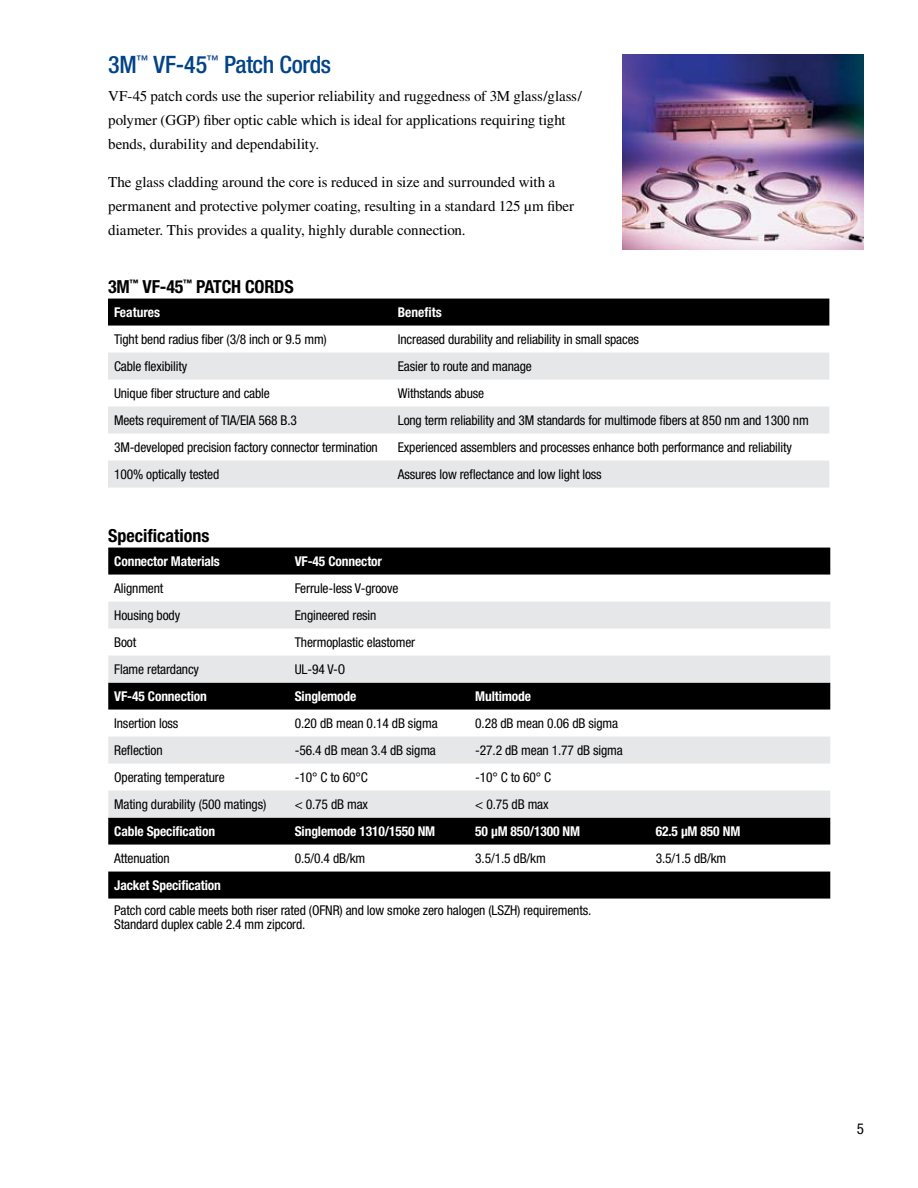
<style>
.page{position:relative;width:918px;height:1188px;background:#fff}
.page>*{position:absolute;margin:0;border:0;box-sizing:border-box;transform-origin:0 0}
.t1{font:500 condensed 24px "Helvetica Neue";letter-spacing:-.015em;color:#004388}
.t2{font:700 condensed 18px "Helvetica Neue";letter-spacing:-.005em;color:#000}
.t3{font:15px/24px "Times";letter-spacing:-.01em;color:#000}
.t4{font:condensed 13.5px/13.5px "Helvetica Neue";letter-spacing:-.01em;color:#000}
.t5{font:700 condensed 13.5px "Helvetica Neue";letter-spacing:-.01em;color:#fff}
</style>
<div class="page">
<img style="left:623px;top:54px;width:241px;height:195px">
<div style="left:108px;top:299px;width:721px;height:27px;background:#000"></div>
<svg style="left:108px;top:353px;width:721px;height:135px;fill:#e6e7e8"></svg>
<svg style="left:108px;top:548px;width:722px;height:351px;fill:#000"></svg>
<svg style="left:108px;top:602px;width:722px;height:216px;fill:#e6e7e8"></svg>
<h1 class="t1" style="left:108px;top:50px;width:224px">3M<sup>™</sup> VF-45<sup>™</sup> Patch Cords</h1>
<p class="t3" style="left:108px;top:84px;width:475px">VF-45 patch cords use the superior reliability and ruggedness of 3M glass/glass/ polymer (GGP) fiber optic cable which is ideal for applications requiring tight bends, durability and dependability.</p>
<p class="t3" style="left:108px;top:170px;width:467px">The glass cladding around the core is reduced in size and surrounded with a permanent and protective polymer coating, resulting in a standard 125 µm fiber diameter. This provides a quality, highly durable connection.</p>
<h2 class="t2" style="left:108px;top:275px;width:186px">3M<sup>™</sup> VF-45<sup>™</sup> PATCH CORDs</h2>
<p class="t5" style="left:114px;top:304px;width:48px">Features</p>
<p class="t5" style="left:398px;top:304px;width:45px">Benefits</p>
<p class="t4" style="left:114px;top:333px;width:214px">Tight bend radius fiber (3/8 inch or 9.5 mm)</p>
<p class="t4" style="left:398px;top:333px;width:243px">Increased durability and reliability in small spaces</p>
<p class="t4" style="left:114px;top:360px;width:75px">Cable flexibility</p>
<p class="t4" style="left:398px;top:360px;width:136px">Easier to route and manage</p>
<p class="t4" style="left:114px;top:387px;width:157px">Unique fiber structure and cable</p>
<p class="t4" style="left:398px;top:387px;width:88px">Withstands abuse</p>
<p class="t4" style="left:114px;top:414px;width:185px">Meets requirement of TIA/EIA 568 B.3</p>
<p class="t4" style="left:398px;top:414px;width:413px">Long term reliability and 3M standards for multimode fibers at 850 nm and 1300 nm</p>
<p class="t4" style="left:114px;top:441px;width:265px">3M-developed precision factory connector termination</p>
<p class="t4" style="left:398px;top:441px;width:396px">Experienced assemblers and processes enhance both performance and reliability</p>
<p class="t4" style="left:114px;top:468px;width:107px">100% optically tested</p>
<p class="t4" style="left:398px;top:468px;width:205px">Assures low reflectance and low light loss</p>
<h2 class="t2" style="left:108px;top:524px;width:103px">Specifications</h2>
<p class="t5" style="left:114px;top:553px;width:107px">Connector Materials</p>
<p class="t5" style="left:295px;top:553px;width:89px">VF-45 Connector</p>
<p class="t4" style="left:114px;top:582px;width:51px">Alignment</p>
<p class="t4" style="left:295px;top:582px;width:105px">Ferrule-less V-groove</p>
<p class="t4" style="left:114px;top:609px;width:68px">Housing body</p>
<p class="t4" style="left:295px;top:609px;width:83px">Engineered resin</p>
<p class="t4" style="left:114px;top:636px;width:24px">Boot</p>
<p class="t4" style="left:295px;top:636px;width:122px">Thermoplastic elastomer</p>
<p class="t4" style="left:114px;top:663px;width:86px">Flame retardancy</p>
<p class="t4" style="left:295px;top:663px;width:52px">UL-94 V-O</p>
<p class="t5" style="left:114px;top:688px;width:94px">VF-45 Connection</p>
<p class="t5" style="left:295px;top:688px;width:63px">Singlemode</p>
<p class="t5" style="left:475px;top:688px;width:57px">Multimode</p>
<p class="t4" style="left:114px;top:717px;width:66px">Insertion loss</p>
<p class="t4" style="left:295px;top:717px;width:144px">0.20 dB mean 0.14 dB sigma</p>
<p class="t4" style="left:475px;top:717px;width:144px">0.28 dB mean 0.06 dB sigma</p>
<p class="t4" style="left:114px;top:744px;width:50px">Reflection</p>
<p class="t4" style="left:295px;top:744px;width:143px">-56.4 dB mean 3.4 dB sigma</p>
<p class="t4" style="left:475px;top:744px;width:149px">-27.2 dB mean 1.77 dB sigma</p>
<p class="t4" style="left:114px;top:771px;width:112px">Operating temperature</p>
<p class="t4" style="left:295px;top:771px;width:74px">-10° C to 60°C</p>
<p class="t4" style="left:475px;top:771px;width:78px">-10° C to 60° C</p>
<p class="t4" style="left:114px;top:798px;width:154px">Mating durability (500 matings)</p>
<p class="t4" style="left:295px;top:798px;width:75px">&lt; 0.75 dB max</p>
<p class="t4" style="left:475px;top:798px;width:75px">&lt; 0.75 dB max</p>
<p class="t5" style="left:114px;top:823px;width:102px">Cable Specification</p>
<p class="t5" style="left:295px;top:823px;width:133px">Singlemode 1310/1550 nm</p>
<p class="t5" style="left:475px;top:823px;width:97px">50 µm 850/1300 nm</p>
<p class="t5" style="left:656px;top:823px;width:77px">62.5 µm 850 nm</p>
<p class="t4" style="left:114px;top:852px;width:57px">Attenuation</p>
<p class="t4" style="left:295px;top:852px;width:72px">0.5/0.4 dB/km</p>
<p class="t4" style="left:475px;top:852px;width:72px">3.5/1.5 dB/km</p>
<p class="t4" style="left:656px;top:852px;width:72px">3.5/1.5 dB/km</p>
<p class="t5" style="left:114px;top:877px;width:108px">Jacket Specification</p>
<p class="t4" style="left:114px;top:904px;width:479px">Patch cord cable meets both riser rated (OFNR) and low smoke zero halogen (LSZH) requirements.<br>Standard duplex cable 2.4 mm zipcord.</p>
</div>
